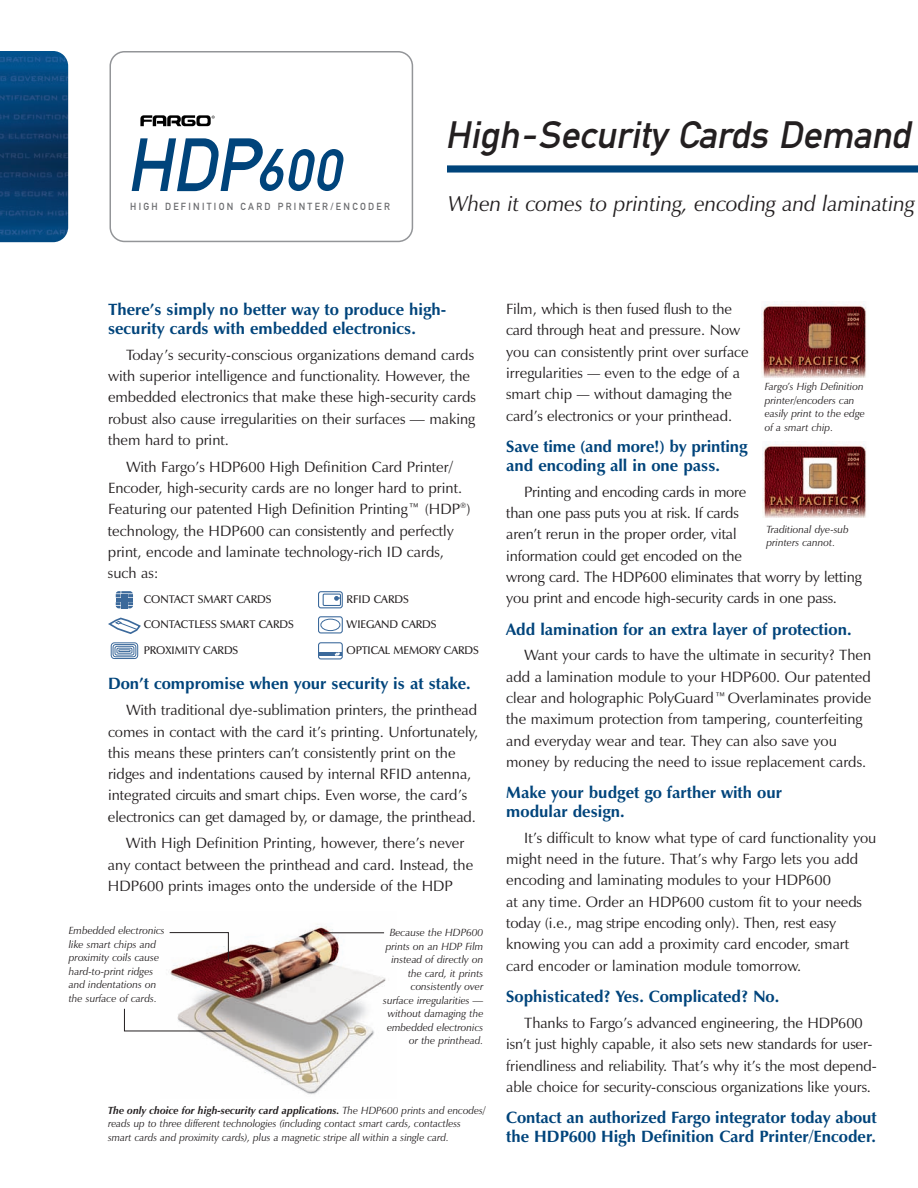
<style>
.page{position:relative;width:918px;height:1188px;background:#fff}
.page>*{position:absolute;margin:0;border:0;box-sizing:border-box;transform-origin:0 0}
.t1{font:italic 40.05px "DIN Mittel EF";color:#231f20}
.t2{font:italic 21.75px "Zapf Humanist 601 BT";letter-spacing:-.005em;color:#231f20}
.t3{font:700 16.5px/18.6px "Zapf Humanist 601 BT";color:#00447b}
.t4{font:15px/21.3px "Zapf Humanist 601 BT";color:#231f20}
.t5{font:600 11.25px "Zapf Humanist 601 BT";color:#231f20}
.t6{font:italic 10.5px/13.5px "Zapf Humanist 601 BT";color:#231f20}
.t7{font:10.2px "DIN Mittelschrift";letter-spacing:.24em;color:#6c6d70;scale:.94 1}
.s1{font-weight:700}
</style>
<div class="page">
<div style="left:447px;top:165px;width:471px;height:8px;background:#00447b"></div>
<svg style="left:110px;top:51px;width:303px;height:191px"></svg>
<svg style="left:0;top:51px;width:53px;height:191px"></svg>
<img style="left:53px;top:51px;width:15px;height:191px">
<img style="left:762px;top:302px;width:104px;height:75px">
<img style="left:762px;top:442px;width:104px;height:75px">
<svg style="left:140px;top:115px;width:75px;height:11px"></svg>
<img style="left:199px;top:926px;width:187px;height:168px">
<img style="left:124px;top:932px;width:261px;height:100px">
<svg style="left:132px;top:138px;width:212px;height:53px"></svg>
<svg style="left:116px;top:591px;width:17px;height:17px"></svg>
<svg style="left:108px;top:618px;width:33px;height:16px"></svg>
<svg style="left:110px;top:642px;width:29px;height:17px"></svg>
<div style="left:318px;top:616px;width:25px;height:17px;border:1px solid #3b699b;border-radius:2px"></div>
<div style="left:321px;top:619px;width:19px;height:12px;border:1px solid #3b699b;border-radius:50%"></div>
<div style="left:318px;top:591px;width:25px;height:17px;border:1px solid #3b699b;border-radius:2px"></div>
<svg style="left:322px;top:593px;width:20px;height:14px"></svg>
<div style="left:318px;top:642px;width:25px;height:17px;border:1px solid #3b699b;border-radius:2px"></div>
<hr style="left:318px;top:652px;width:24px;height:4px;background:#3b699b">
<svg style="left:334px;top:652px;width:6px;height:4px"></svg>
<p class="t7" style="left:130px;top:203px;width:278px">HIGH DEFINITION CARD PRINTER/ENCODER</p>
<h1 class="t1" style="left:447px;top:122px;width:467px">High-Security Cards Demand</h1>
<h2 class="t2" style="left:448px;top:194px;width:468px">When it comes to printing, encoding and laminating</h2>
<p class="t3" style="left:108px;top:302px;width:340px">There’s simply no better way to produce high&shy;security cards with embedded electronics.</p>
<p class="t4" style="left:108px;top:345px;width:369px;text-indent:18px">Today’s security-conscious organizations demand cards with superior intelligence and functionality. However, the embedded electronics that make these high-security cards robust also cause irregularities on their surfaces — making them hard to print.</p>
<p class="t4" style="left:108px;top:457px;width:364px;text-indent:18px">With Fargo’s HDP600 High Definition Card Printer/ Encoder, high-security cards are no longer hard to print.<br>Featuring our patented High Definition Printing™ (HDP<sup>®</sup>) technology, the HDP600 can consistently and perfectly print, encode and laminate technology-rich ID cards, such as:</p>
<p class="t5" style="left:144px;top:594px;width:129px">CONTACT SMART CARDS</p>
<p class="t5" style="left:347px;top:594px;width:64px">RFID CARDS</p>
<p class="t5" style="left:144px;top:620px;width:152px">CONTACTLESS SMART CARDS</p>
<p class="t5" style="left:347px;top:620px;width:92px">WIEGAND CARDS</p>
<p class="t5" style="left:144px;top:645px;width:96px">PROXIMITY CARDS</p>
<p class="t5" style="left:347px;top:645px;width:134px">OPTICAL MEMORY CARDS</p>
<p class="t3" style="left:108px;top:676px;width:364px">Don’t compromise when your security is at stake.</p>
<p class="t4" style="left:108px;top:701px;width:372px;text-indent:18px">With traditional dye-sublimation printers, the printhead comes in contact with the card it’s printing. Unfortunately, this means these printers can’t consistently print on the ridges and indentations caused by internal RFID antenna, integrated circuits and smart chips. Even worse, the card’s electronics can get damaged by, or damage, the printhead.</p>
<p class="t4" style="left:108px;top:834px;width:367px;text-indent:18px">With High Definition Printing, however, there’s never any contact between the printhead and card. Instead, the<br>HDP600 prints images onto the underside of the HDP</p>
<p class="t6" style="left:69px;top:925px;width:98px">Embedded electronics like smart chips and proximity coils cause hard-to-print ridges and indentations on the surface of cards.</p>
<p class="t6" style="left:383px;top:927px;width:102px;text-align:right">Because the HDP600 prints on an HDP Film instead of directly on the card, it prints consistently over surface irregularities — without damaging the embedded electronics or the printhead.</p>
<p class="t6" style="left:108px;top:1104px;width:379px"><span class="s1">The only choice for high-security card applications.</span> The HDP600 prints and encodes/ reads up to three different technologies (including contact smart cards, contactless smart cards and proximity cards), plus a magnetic stripe all within a single card.</p>
<p class="t4" style="left:506px;top:300px;width:244px">Film, which is then fused flush to the card through heat and pressure. Now you can consistently print over surface irregularities — even to the edge of a smart chip — without damaging the card’s electronics or your printhead.</p>
<p class="t3" style="left:506px;top:438px;width:243px">Save time (and more!) by printing and encoding all in one pass.</p>
<p class="t4" style="left:506px;top:482px;width:357px;text-indent:18px">Printing and encoding cards in more<br>than one pass puts you at risk. If cards<br>aren’t rerun in the proper order, vital<br>information could get encoded on the<br>wrong card. The HDP600 eliminates that worry by letting you print and encode high-security cards in one pass.</p>
<p class="t3" style="left:506px;top:621px;width:347px">Add lamination for an extra layer of protection.</p>
<p class="t4" style="left:506px;top:646px;width:367px;text-indent:18px">Want your cards to have the ultimate in security? Then add a lamination module to your HDP600. Our patented clear and holographic PolyGuard™Overlaminates provide the maximum protection from tampering, counterfeiting and everyday wear and tear. They can also save you money by reducing the need to issue replacement cards.</p>
<p class="t3" style="left:506px;top:785px;width:277px">Make your budget go farther with our modular design.</p>
<p class="t4" style="left:506px;top:829px;width:372px;text-indent:18px">It’s difficult to know what type of card functionality you might need in the future. That’s why Fargo lets you add encoding and laminating modules to your HDP600<br>at any time. Order an HDP600 custom fit to your needs today (i.e., mag stripe encoding only). Then, rest easy knowing you can add a proximity card encoder, smart card encoder or lamination module tomorrow.</p>
<p class="t3" style="left:506px;top:988px;width:275px">Sophisticated? Yes. Complicated? No.</p>
<p class="t4" style="left:506px;top:1014px;width:372px;text-align:center">Thanks to Fargo’s advanced engineering, the HDP600<br>isn’t just highly capable, it also sets new standards for user&shy;friendliness and reliability. That’s why it’s the most depend&shy;able choice for security-conscious organizations like yours.</p>
<p class="t3" style="left:506px;top:1110px;width:372px">Contact an authorized Fargo integrator today about the HDP600 High Definition Card Printer/Encoder.</p>
<p class="t6" style="left:765px;top:381px;width:102px">Fargo’s High Definition printer/encoders can easily print to the edge of a smart chip.</p>
<p class="t6" style="left:766px;top:524px;width:84px">Traditional dye-sub printers cannot.</p>
</div>
